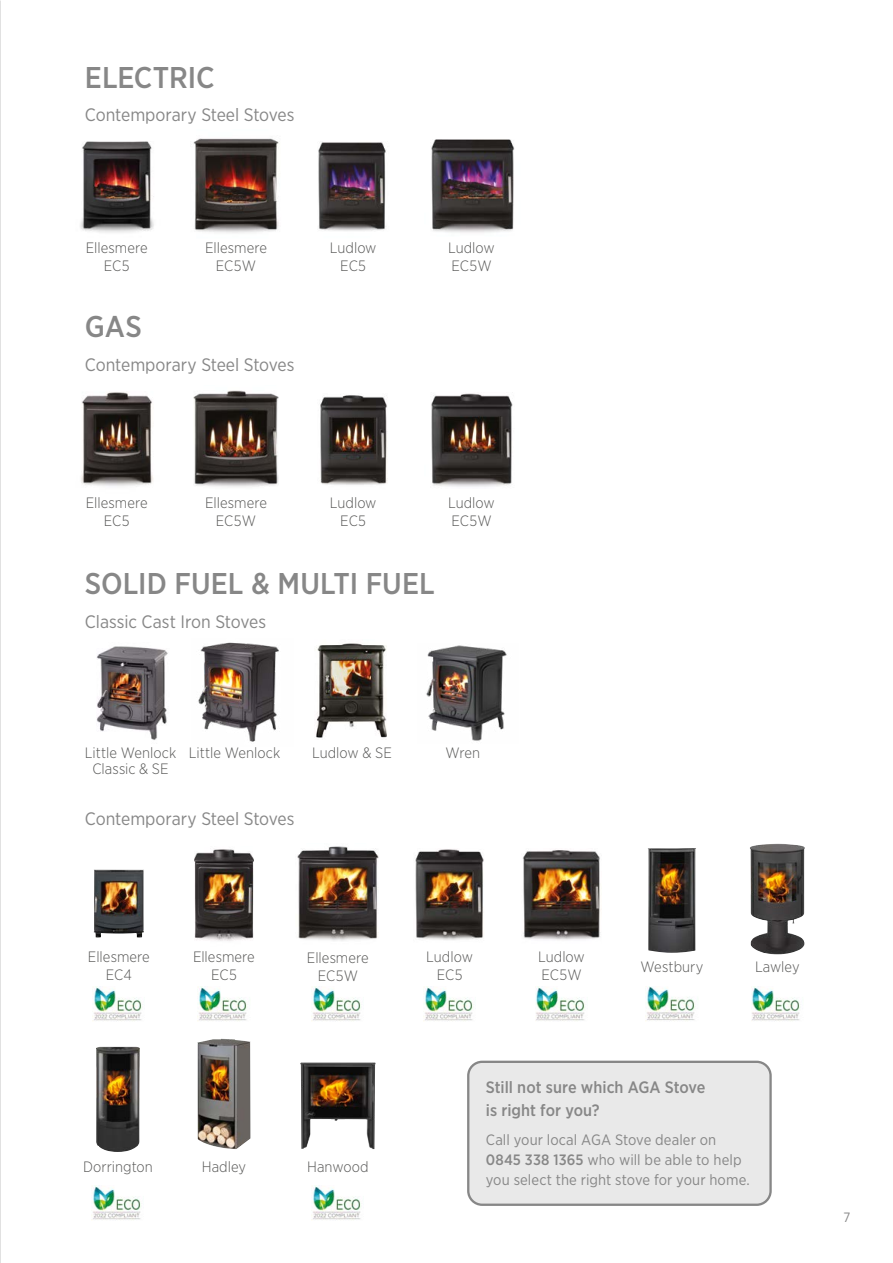
<style>
.page{position:relative;width:893px;height:1263px;background:#fff}
.page>*{position:absolute;margin:0;border:0;box-sizing:border-box;transform-origin:0 0}
.t1{font:500 30px "Gotham Narrow";color:#878787}
.t2{font:18px "Gotham Narrow";letter-spacing:-.005em;color:#878787}
.t3{font:500 16.5px/23.1px "Gotham Narrow";color:#878787}
.t4{font:300 15px/18px "Gotham Narrow";color:#575756;text-align:center}
.t5{font:15px/19.6px "Gotham Narrow";letter-spacing:.005em;color:#878787}
.t6{font:13.5px "Gotham Narrow";color:#878787}
.s1{font-weight:500}
</style>
<div class="page">
<img style="left:194px;top:849px;width:60px;height:92px">
<img style="left:198px;top:987px;width:49px;height:34px">
<img style="left:424px;top:987px;width:49px;height:34px">
<img style="left:93px;top:987px;width:49px;height:34px">
<img style="left:646px;top:986px;width:49px;height:35px">
<img style="left:751px;top:987px;width:49px;height:34px">
<img style="left:92px;top:1186px;width:49px;height:34px">
<img style="left:312px;top:1186px;width:49px;height:34px">
<img style="left:312px;top:987px;width:49px;height:34px">
<img style="left:535px;top:987px;width:50px;height:34px">
<img style="left:415px;top:849px;width:69px;height:91px">
<img style="left:297px;top:846px;width:82px;height:95px">
<img style="left:523px;top:850px;width:77px;height:90px">
<img style="left:426px;top:645px;width:81px;height:96px">
<img style="left:96px;top:646px;width:72px;height:94px">
<img style="left:198px;top:642px;width:81px;height:100px">
<img style="left:316px;top:643px;width:71px;height:95px">
<img style="left:750px;top:844px;width:55px;height:110px">
<img style="left:94px;top:869px;width:50px;height:68px">
<img style="left:648px;top:848px;width:48px;height:105px">
<img style="left:96px;top:1047px;width:44px;height:105px">
<img style="left:197px;top:1038px;width:54px;height:111px">
<img style="left:300px;top:1062px;width:76px;height:87px">
<div style="left:468px;top:1062px;width:303px;height:143px;background:#e9e9e9;border-radius:14px"></div>
<div style="left:467px;top:1061px;width:305px;height:145px;border:2px solid #878787;border-radius:14px"></div>
<img style="left:320px;top:395px;width:68px;height:90px">
<img style="left:431px;top:393px;width:82px;height:94px">
<img style="left:193px;top:390px;width:86px;height:97px">
<img style="left:81px;top:392px;width:72px;height:94px">
<img style="left:431px;top:139px;width:84px;height:94px">
<img style="left:318px;top:142px;width:68px;height:89px">
<img style="left:193px;top:138px;width:86px;height:95px">
<img style="left:80px;top:141px;width:74px;height:92px">
<h1 class="t1" style="left:85px;top:58px;width:131px">ELECTRIC</h1>
<p class="t2" style="left:85px;top:104px;width:211px">Contemporary Steel Stoves</p>
<p class="t4" style="left:86px;top:238px;width:63px">Ellesmere<br>EC5</p>
<p class="t4" style="left:330px;top:238px;width:48px">Ludlow<br>EC5</p>
<p class="t4" style="left:205px;top:239px;width:63px">Ellesmere<br>EC5W</p>
<p class="t4" style="left:448px;top:238px;width:48px;text-align:left">Ludlow<br>EC5W</p>
<h1 class="t1" style="left:85px;top:308px;width:58px">GAS</h1>
<p class="t2" style="left:85px;top:353px;width:211px">Contemporary Steel Stoves</p>
<p class="t4" style="left:86px;top:493px;width:63px">Ellesmere<br>EC5</p>
<p class="t4" style="left:330px;top:493px;width:48px">Ludlow<br>EC5</p>
<p class="t4" style="left:205px;top:493px;width:63px">Ellesmere<br>EC5W</p>
<p class="t4" style="left:448px;top:493px;width:48px;text-align:left">Ludlow<br>EC5W</p>
<h1 class="t1" style="left:85px;top:564px;width:351px">SOLID FUEL &amp; MULTI FUEL</h1>
<p class="t2" style="left:85px;top:610px;width:183px">Classic Cast Iron Stoves</p>
<p class="t4" style="left:85px;top:743px;width:93px">Little Wenlock</p>
<p class="t4" style="left:446px;top:743px;width:36px">Wren</p>
<p class="t4" style="left:92px;top:759px;width:78px">Classic &amp; SE</p>
<p class="t4" style="left:189px;top:743px;width:93px">Little Wenlock</p>
<p class="t4" style="left:312px;top:743px;width:81px">Ludlow &amp; SE</p>
<p class="t2" style="left:85px;top:807px;width:211px">Contemporary Steel Stoves</p>
<p class="t4" style="left:88px;top:948px;width:63px">Ellesmere<br>EC4</p>
<p class="t4" style="left:640px;top:957px;width:65px">Westbury</p>
<p class="t4" style="left:193px;top:948px;width:63px">Ellesmere<br>EC5</p>
<p class="t4" style="left:426px;top:948px;width:48px">Ludlow<br>EC5</p>
<p class="t4" style="left:307px;top:948px;width:63px">Ellesmere<br>EC5W</p>
<p class="t4" style="left:538px;top:948px;width:48px;text-align:left">Ludlow<br>EC5W</p>
<p class="t4" style="left:755px;top:958px;width:46px">Lawley</p>
<p class="t4" style="left:83px;top:1157px;width:71px">Dorrington</p>
<p class="t4" style="left:202px;top:1157px;width:46px">Hadley</p>
<p class="t4" style="left:307px;top:1157px;width:63px">Hanwood</p>
<p class="t3" style="left:486px;top:1075px;width:221px">Still not sure which AGA Stove is right for you?</p>
<p class="t5" style="left:486px;top:1130px;width:265px">Call your local AGA Stove dealer on<br><span class="s1">0845 338 1365</span> who will be able to help you select the right stove for your home.</p>
<p class="t6" style="left:843px;top:1208px;width:8px">7</p>
</div>
